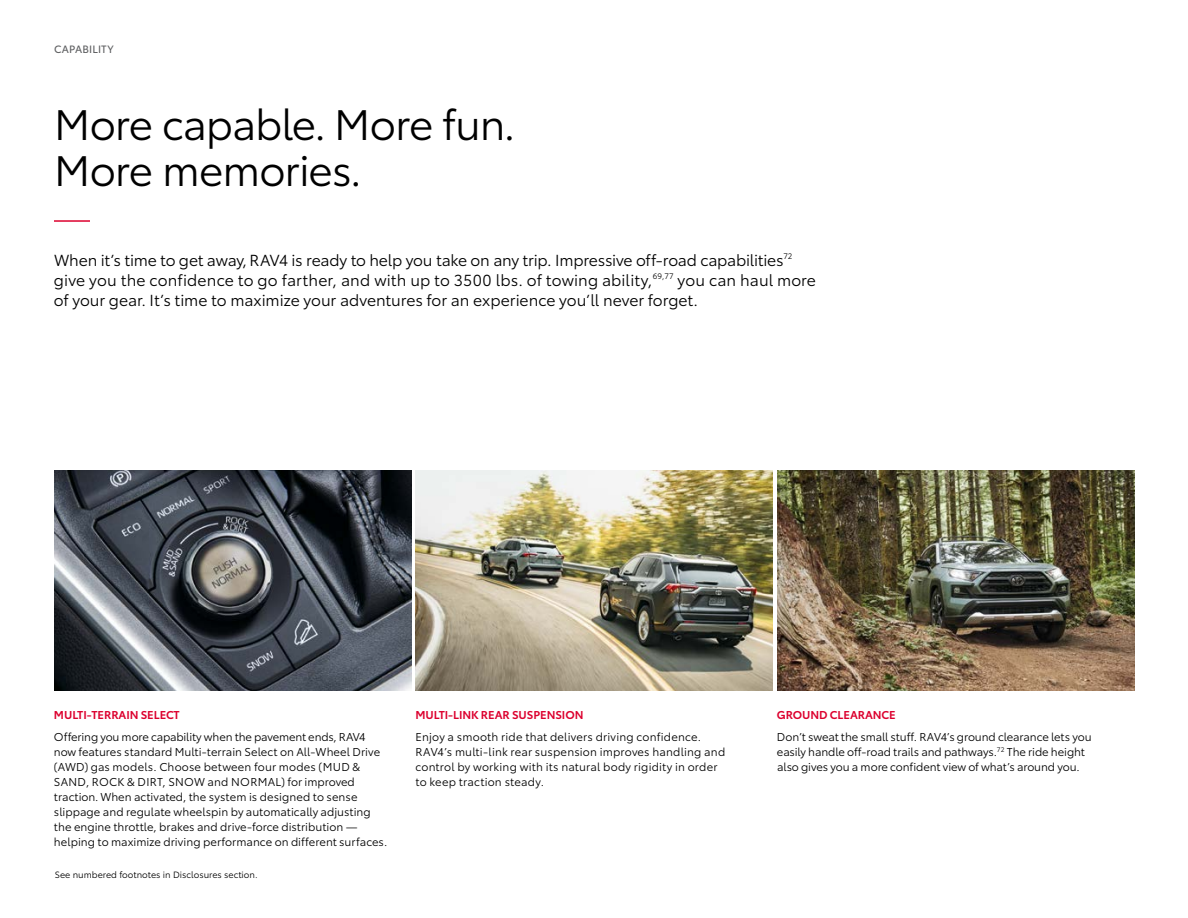
<style>
.page{position:relative;width:1188px;height:918px;background:#fff}
.page>*{position:absolute;margin:0;border:0;box-sizing:border-box;transform-origin:0 0}
.t1{font:42px/46.5px "Toyota Type";letter-spacing:-.025em;color:#000}
.t2{font:15.75px/20.2px "Toyota Type";letter-spacing:-.005em;color:#000}
.t3{font:11.25px/15px "Toyota Type";letter-spacing:.005em;color:#000}
.t4{font:600 11.25px "Toyota Type";letter-spacing:-.005em;color:#dc002e}
.t5{font:10.5px "Toyota Type";letter-spacing:.015em;color:#5f6062}
.t6{font:9px "Toyota Type";color:#000}
</style>
<div class="page">
<img style="left:54px;top:470px;width:357px;height:221px">
<img style="left:777px;top:470px;width:357px;height:221px">
<img style="left:416px;top:470px;width:357px;height:221px">
<hr style="left:54px;top:220px;width:36px;height:2px;background:#dc002e">
<p class="t5" style="left:54px;top:41px;width:61px">CAPABILITY</p>
<h1 class="t1" style="left:54px;top:98px;width:463px">More capable. More fun.<br>More memories.</h1>
<p class="t2" style="left:54px;top:249px;width:763px">When it’s time to get away, RAV4 is ready to help you take on any trip. Impressive off-road capabilities<sup>72 </sup>give you the confidence to go farther, and with up to 3500 lbs. of towing ability,<sup>69,77</sup> you can haul more of your gear. It’s time to maximize your adventures for an experience you’ll never forget.</p>
<p class="t4" style="left:54px;top:706px;width:127px">MULTI-TERRAIN SELECT</p>
<p class="t3" style="left:54px;top:728px;width:335px">Offering you more capability when the pavement ends, RAV4 now features standard Multi-terrain Select on All-Wheel Drive (AWD) gas models. Choose between four modes (MUD &amp; SAND, ROCK &amp; DIRT, SNOW and NORMAL) for improved traction. When activated, the system is designed to sense slippage and regulate wheelspin by automatically adjusting the engine throttle, brakes and drive-force distribution — helping to maximize driving performance on different surfaces.</p>
<p class="t6" style="left:55px;top:868px;width:204px">See numbered footnotes in Disclosures section.</p>
<p class="t4" style="left:416px;top:706px;width:170px">MULTI-LINK REAR SUSPENSION</p>
<p class="t3" style="left:416px;top:728px;width:311px">Enjoy a smooth ride that delivers driving confidence.<br>RAV4’s multi-link rear suspension improves handling and control by working with its natural body rigidity in order to keep traction steady.</p>
<p class="t4" style="left:777px;top:706px;width:120px">GROUND CLEARANCE</p>
<p class="t3" style="left:777px;top:728px;width:316px">Don’t sweat the small stuff. RAV4’s ground clearance lets you easily handle off-road trails and pathways.<sup>72</sup> The ride height also gives you a more confident view of what’s around you.</p>
</div>
